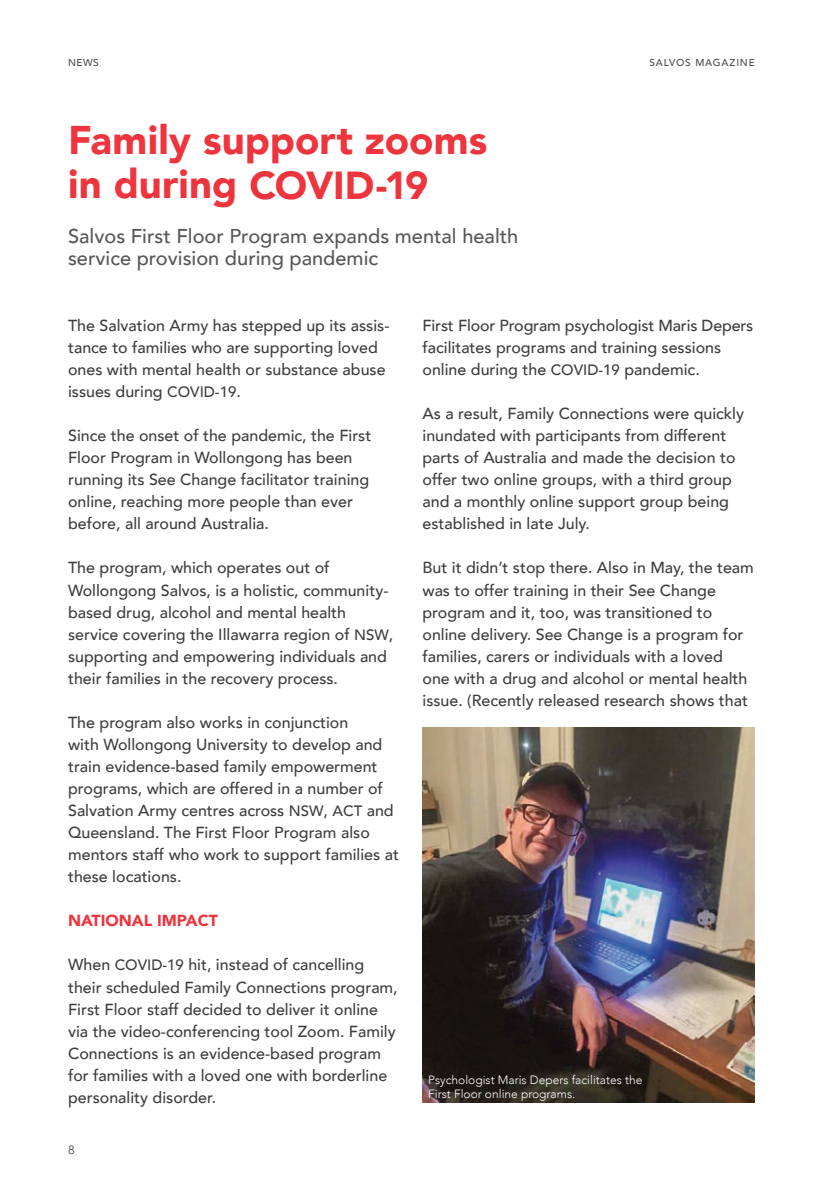
<style>
.page{position:relative;width:840px;height:1191px;background:#fff}
.page>*{position:absolute;margin:0;border:0;box-sizing:border-box;transform-origin:0 0}
.Salvos_Header{font:900 40px/44px "Avenir";letter-spacing:.005em;color:#ee343d}
.Salvos_Subhead{font:500 20px/22px "Avenir";color:#57585a}
.Body{font:500 16px/22px "Avenir";color:#3e3e3f}
.Intext_Subhead{font:900 16px "Avenir";color:#ee343d}
.Image_Caption{font:300 12px/14.4px "Avenir";color:#fff}
.t1{font:12px "Avenir";color:#4b4c4d}
.Page_name_-_Left{font:500 10px "Avenir";letter-spacing:.065em;color:#4b4c4d}
.s1{font-size:39px}
.s2{font-size:15px}
</style>
<div class="page">
<img style="left:422px;top:728px;width:332px;height:374px">
<p class="Page_name_-_Left" style="left:68px;top:54px;width:32px">NEWS</p>
<p class="Salvos_Header" style="left:68px;top:117px;width:420px">Family support zooms in during <span class="s1">COVID-19</span></p>
<p class="Salvos_Subhead" style="left:68px;top:223px;width:451px">Salvos First Floor Program expands mental health service provision during pandemic</p>
<p class="Page_name_-_Left" style="left:649px;top:54px;width:107px">SALVOS MAGAZINE</p>
<p class="Body" style="left:68px;top:313px;width:322px">The Salvation Army has stepped up its assis&shy;tance to families who are supporting loved ones with mental health or substance abuse issues during <span class="s2">COVID-19</span>.</p>
<p class="Body" style="left:68px;top:424px;width:304px">Since the onset of the pandemic, the First Floor Program in Wollongong has been running its See Change facilitator training online, reaching more people than ever before, all around Australia.</p>
<p class="Body" style="left:68px;top:556px;width:326px">The program, which operates out of Wollongong Salvos, is a holistic, community&shy;based drug, alcohol and mental health service covering the Illawarra region of <span class="s2">NSW</span>, supporting and empowering individuals and their families in the recovery process.</p>
<p class="Body" style="left:68px;top:710px;width:332px">The program also works in conjunction<br>with Wollongong University to develop and train evidence-based family empowerment programs, which are offered in a number of Salvation Army centres across <span class="s2">NSW</span>, <span class="s2">ACT</span> and Queensland. The First Floor Program also mentors staff who work to support families at these locations.</p>
<p class="Intext_Subhead" style="left:68px;top:907px;width:151px">NATIONAL IMPACT</p>
<p class="Body" style="left:68px;top:953px;width:331px">When <span class="s2">COVID-19</span> hit, instead of cancelling their scheduled Family Connections program, First Floor staff decided to deliver it online via the video-conferencing tool Zoom. Family Connections is an evidence-based program for families with a loved one with borderline personality disorder.</p>
<p class="t1" style="left:68px;top:1142px;width:8px">8</p>
<p class="Body" style="left:422px;top:313px;width:332px">First Floor Program psychologist Maris Depers facilitates programs and training sessions online during the <span class="s2">COVID-19</span> pandemic.</p>
<p class="Body" style="left:422px;top:401px;width:323px">As a result, Family Connections were quickly inundated with participants from different parts of Australia and made the decision to offer two online groups, with a third group and a monthly online support group being established in late July.</p>
<p class="Body" style="left:422px;top:556px;width:333px">But it didn’t stop there. Also in May, the team was to offer training in their See Change program and it, too, was transitioned to online delivery. See Change is a program for families, carers or individuals with a loved one with a drug and alcohol or mental health issue. (Recently released research shows that</p>
<p class="Image_Caption" style="left:428px;top:1072px;width:216px">Psychologist Maris Depers facilitates the<br>First Floor online programs.</p>
</div>
